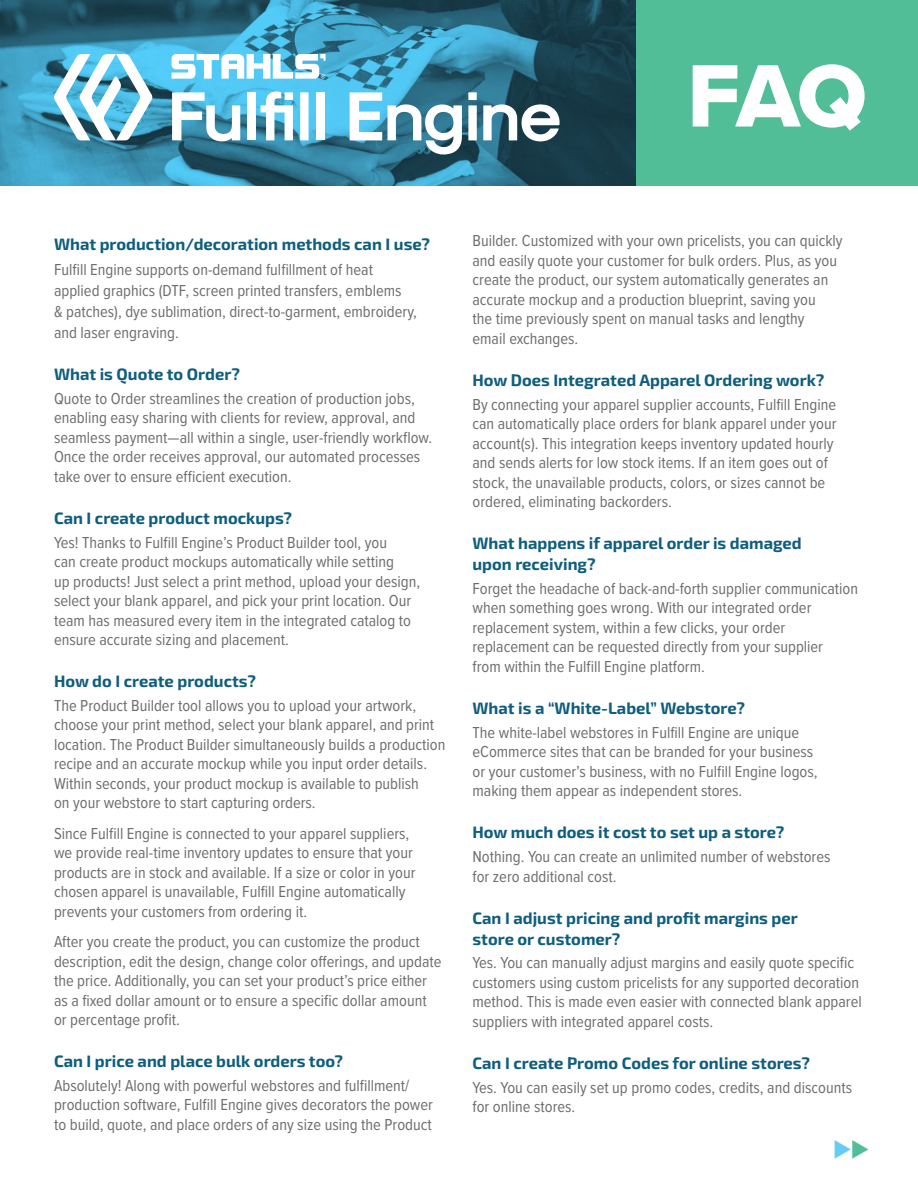
<style>
.page{position:relative;width:918px;height:1188px;background:#fff}
.page>*{position:absolute;margin:0;border:0;box-sizing:border-box;transform-origin:0 0}
.t1{font:91.8px "Proxima Nova Extrabld";color:#fff}
.t2{font:500 30px "Proxima Nova";color:#64cdf6}
.t3{font:16.5px/19.5px "Proxima Nova Cond";color:#6d6e71}
.t4{font:16.5px/21px "Exo 2";color:#0f5e7e}
.s1{color:#51be97}
</style>
<div class="page">
<img style="left:0;top:0;width:636px;height:186px">
<svg style="left:350px;top:92px;width:32px;height:48px"></svg>
<svg style="left:54px;top:54px;width:99px;height:86px"></svg>
<svg style="left:388px;top:103px;width:74px;height:52px"></svg>
<svg style="left:483px;top:103px;width:77px;height:40px"></svg>
<svg style="left:172px;top:92px;width:68px;height:51px"></svg>
<div style="left:247px;top:92px;width:8px;height:48px;background:#fff"></div>
<svg style="left:300px;top:92px;width:9px;height:48px"></svg>
<div style="left:316px;top:92px;width:9px;height:48px;background:#fff"></div>
<svg style="left:260px;top:91px;width:33px;height:49px"></svg>
<svg style="left:468px;top:92px;width:9px;height:48px"></svg>
<svg style="left:172px;top:54px;width:154px;height:25px"></svg>
<div style="left:636px;top:0;width:282px;height:186px;background:#51be97"></div>
<h1 class="t1" style="left:687px;top:27px;width:181px">FAQ</h1>
<p class="t4" style="left:54px;top:233px;width:377px">What production/decoration methods can I use?</p>
<p class="t3" style="left:54px;top:258px;width:365px;line-height:21px">Fulfill Engine supports on-demand fulfillment of heat applied graphics (DTF, screen printed transfers, emblems<br>&amp; patches), dye sublimation, direct-to-garment, embroidery, and laser engraving.</p>
<p class="t4" style="left:54px;top:363px;width:187px">What is Quote to Order?</p>
<p class="t3" style="left:54px;top:388px;width:380px">Quote to Order streamlines the creation of production jobs, enabling easy sharing with clients for review, approval, and seamless payment—all within a single, user-friendly workflow.<br>Once the order receives approval, our automated processes take over to ensure efficient execution.</p>
<p class="t4" style="left:54px;top:507px;width:240px">Can I create product mockups?</p>
<p class="t3" style="left:54px;top:532px;width:368px">Yes! Thanks to Fulfill Engine’s Product Builder tool, you<br>can create product mockups automatically while setting<br>up products! Just select a print method, upload your design, select your blank apparel, and pick your print location. Our team has measured every item in the integrated catalog to ensure accurate sizing and placement.</p>
<p class="t4" style="left:54px;top:670px;width:203px">How do I create products?</p>
<p class="t3" style="left:54px;top:695px;width:393px">The Product Builder tool allows you to upload your artwork, choose your print method, select your blank apparel, and print location. The Product Builder simultaneously builds a production recipe and an accurate mockup while you input order details.<br>Within seconds, your product mockup is available to publish<br>on your webstore to start capturing orders.</p>
<p class="t3" style="left:54px;top:823px;width:363px">Since Fulfill Engine is connected to your apparel suppliers, we provide real-time inventory updates to ensure that your products are in stock and available. If a size or color in your chosen apparel is unavailable, Fulfill Engine automatically prevents your customers from ordering it.</p>
<p class="t3" style="left:54px;top:931px;width:389px">After you create the product, you can customize the product description, edit the design, change color offerings, and update the price. Additionally, you can set your product’s price either as a fixed dollar amount or to ensure a specific dollar amount or percentage profit.</p>
<p class="t4" style="left:54px;top:1050px;width:291px">Can I price and place bulk orders too?</p>
<p class="t3" style="left:54px;top:1075px;width:381px">Absolutely! Along with powerful webstores and fulfillment/ production software, Fulfill Engine gives decorators the power to build, quote, and place orders of any size using the Product</p>
<p class="t3" style="left:473px;top:230px;width:372px">Builder. Customized with your own pricelists, you can quickly and easily quote your customer for bulk orders. Plus, as you create the product, our system automatically generates an accurate mockup and a production blueprint, saving you<br>the time previously spent on manual tasks and lengthy<br>email exchanges.</p>
<p class="t4" style="left:473px;top:369px;width:353px">How Does Integrated Apparel Ordering work?</p>
<p class="t3" style="left:473px;top:394px;width:366px">By connecting your apparel supplier accounts, Fulfill Engine can automatically place orders for blank apparel under your account(s). This integration keeps inventory updated hourly and sends alerts for low stock items. If an item goes out of stock, the unavailable products, colors, or sizes cannot be ordered, eliminating backorders.</p>
<p class="t4" style="left:473px;top:532px;width:331px">What happens if apparel order is damaged upon receiving?</p>
<p class="t3" style="left:473px;top:578px;width:387px">Forget the headache of back-and-forth supplier communication when something goes wrong. With our integrated order replacement system, within a few clicks, your order replacement can be requested directly from your supplier<br>from within the Fulfill Engine platform.</p>
<p class="t4" style="left:473px;top:697px;width:274px">What is a “White-Label” Webstore?</p>
<p class="t3" style="left:473px;top:722px;width:347px">The white-label webstores in Fulfill Engine are unique eCommerce sites that can be branded for your business or your customer’s business, with no Fulfill Engine logos, making them appear as independent stores.</p>
<p class="t4" style="left:473px;top:821px;width:313px">How much does it cost to set up a store?</p>
<p class="t3" style="left:473px;top:846px;width:360px">Nothing. You can create an unlimited number of webstores for zero additional cost.</p>
<p class="t4" style="left:473px;top:907px;width:327px">Can I adjust pricing and profit margins per store or customer?</p>
<p class="t3" style="left:473px;top:953px;width:391px">Yes. You can manually adjust margins and easily quote specific customers using custom pricelists for any supported decoration method. This is made even easier with connected blank apparel suppliers with integrated apparel costs.</p>
<p class="t4" style="left:473px;top:1052px;width:339px">Can I create Promo Codes for online stores?</p>
<p class="t3" style="left:473px;top:1077px;width:381px">Yes. You can easily set up promo codes, credits, and discounts for online stores.</p>
<h2 class="t2" style="left:833px;top:1125px;width:37px">⊲<span class="s1">⊲</span></h2>
</div>
